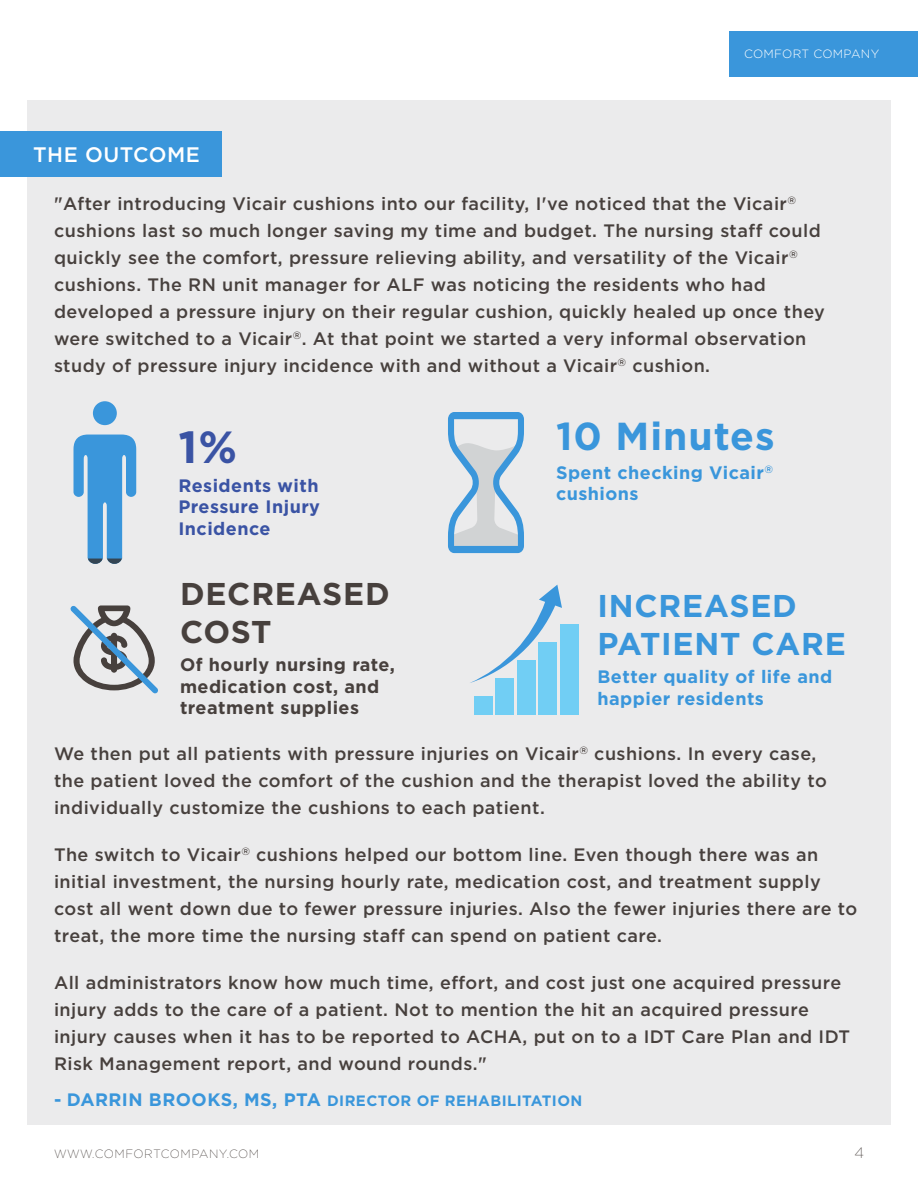
<style>
.page{position:relative;width:918px;height:1188px;background:#fff}
.page>*{position:absolute;margin:0;border:0;box-sizing:border-box;transform-origin:0 0}
.t1{font:700 45px "Gotham";color:#3a53a4}
.t2{font:700 39px "Gotham";letter-spacing:.025em;color:#3a96db}
.t3{font:700 31.5px/37.8px "Gotham";letter-spacing:.025em;color:#3a96db}
.t4{font:700 31.5px/37.8px "Gotham";letter-spacing:.025em;color:#47403d}
.t5{font:500 21px "Gotham";letter-spacing:.025em;color:#fff}
.t6{font:500 18px/27px "Gotham";letter-spacing:.025em;color:#47403d}
.t7{font:700 18px/21.6px "Gotham";letter-spacing:.025em;color:#3a96db}
.t8{font:700 18px/21.6px "Gotham";letter-spacing:.025em;color:#47403d}
.t9{font:700 18px/21.6px "Gotham";letter-spacing:.025em;color:#3a53a4;text-align:justify}
.t10{font:700 15px "Gotham";letter-spacing:.025em;color:#3a96db}
.t11{font:300 15px "Gotham Ex";color:#47403d}
.t12{font:300 12px "Gotham Ex";letter-spacing:.04em;color:#47403d}
.t13{font:300 12px "Gotham";letter-spacing:.025em;color:#fff}
.s1{font-size:18px}
</style>
<div class="page">
<div style="left:27px;top:100px;width:864px;height:1025px;background:#ebebec"></div>
<div style="left:0;top:132px;width:221px;height:45px;background:#3a96db"></div>
<div style="left:93px;top:401px;width:24px;height:24px;background:#3a96db;border-radius:50%"></div>
<svg style="left:74px;top:435px;width:62px;height:129px"></svg>
<svg style="left:448px;top:412px;width:76px;height:141px"></svg>
<svg style="left:70px;top:605px;width:88px;height:89px"></svg>
<div style="left:474px;top:696px;width:18px;height:18px;background:#71cef4"></div>
<div style="left:496px;top:678px;width:18px;height:36px;background:#71cef4"></div>
<div style="left:517px;top:660px;width:18px;height:54px;background:#71cef4"></div>
<div style="left:539px;top:642px;width:18px;height:72px;background:#71cef4"></div>
<div style="left:561px;top:624px;width:18px;height:90px;background:#71cef4"></div>
<svg style="left:470px;top:585px;width:92px;height:98px"></svg>
<div style="left:729px;top:31px;width:189px;height:46px;background:#3a96db"></div>
<p class="t5" style="left:33px;top:143px;width:168px">THE OUTCOME</p>
<p class="t13" style="left:744px;top:48px;width:137px">COMFORT COMPANY</p>
<p class="t6" style="left:54px;top:189px;width:773px">"After introducing Vicair cushions into our facility, I've noticed that the Vicair<sup>® </sup>cushions last so much longer saving my time and budget. The nursing staff could quickly see the comfort, pressure relieving ability, and versatility of the Vicair<sup>® </sup>cushions. The RN unit manager for ALF was noticing the residents who had developed a pressure injury on their regular cushion, quickly healed up once they were switched to a Vicair<sup>®</sup>. At that point we started a very informal observation study of pressure injury incidence with and without a Vicair<sup>®</sup> cushion.</p>
<h1 class="t1" style="left:178px;top:421px;width:60px">1%</h1>
<p class="t9" style="left:178px;top:474px;width:143px">Residents with Pressure Injury Incidence</p>
<h3 class="t4" style="left:180px;top:574px;width:211px">DECREASED<br>COST</h3>
<p class="t8" style="left:180px;top:653px;width:217px">Of hourly nursing rate, medication cost, and treatment supplies</p>
<h2 class="t2" style="left:556px;top:414px;width:220px">10 Minutes</h2>
<p class="t7" style="left:556px;top:461px;width:219px">Spent checking Vicair<sup>® </sup>cushions</p>
<h3 class="t3" style="left:598px;top:586px;width:250px">INCREASED<br>PATIENT CARE</h3>
<p class="t7" style="left:598px;top:666px;width:236px">Better quality of life and happier residents</p>
<p class="t6" style="left:54px;top:739px;width:774px">We then put all patients with pressure injuries on Vicair<sup>®</sup> cushions. In every case, the patient loved the comfort of the cushion and the therapist loved the ability to individually customize the cushions to each patient.</p>
<p class="t6" style="left:54px;top:841px;width:805px">The switch to Vicair<sup>®</sup> cushions helped our bottom line. Even though there was an initial investment, the nursing hourly rate, medication cost, and treatment supply cost all went down due to fewer pressure injuries. Also the fewer injuries there are to treat, the more time the nursing staff can spend on patient care.</p>
<p class="t6" style="left:54px;top:969px;width:798px">All administrators know how much time, effort, and cost just one acquired pressure injury adds to the care of a patient. Not to mention the hit an acquired pressure injury causes when it has to be reported to ACHA, put on to a IDT Care Plan and IDT Risk Management report, and wound rounds."</p>
<p class="t10" style="left:54px;top:1092px;width:530px"><span class="s1">- DARRIN BROOKS, MS, PTA</span> DIRECTOR OF REHABILITATION</p>
<p class="t12" style="left:54px;top:1148px;width:207px">WWW.COMFORTCOMPANY.COM</p>
<p class="t11" style="left:854px;top:1145px;width:11px">4</p>
</div>
